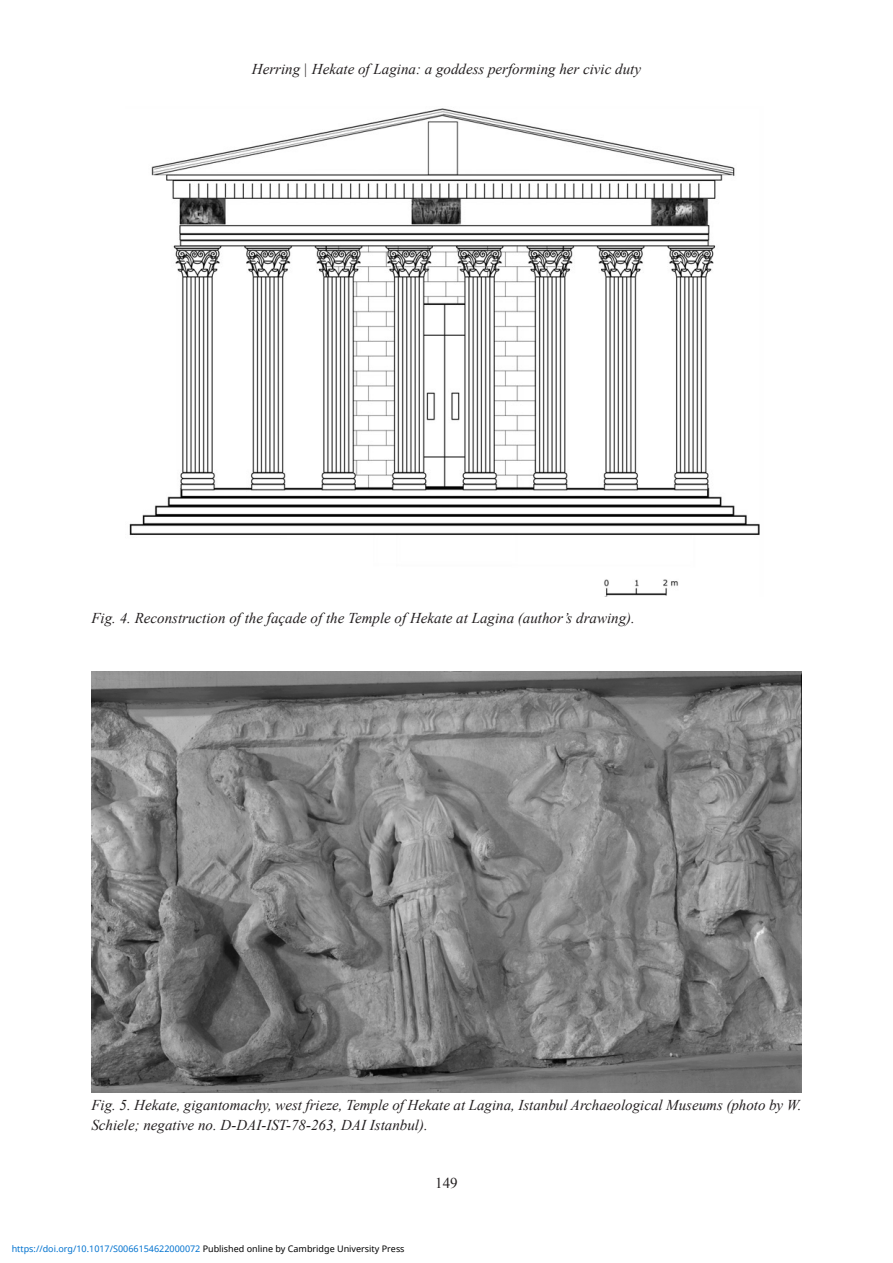
<style>
.page{position:relative;width:893px;height:1263px;background:#fff}
.page>*{position:absolute;margin:0;border:0;box-sizing:border-box;transform-origin:0 0}
.t1{font:italic 15px/19.5px "Times New Roman";color:#231f20}
.t2{font:15px "Times New Roman";color:#231f20}
.t3{font:9px "Noto Sans";color:#0172cf}
.s1{color:#000}
</style>
<div class="page">
<img style="left:91px;top:672px;width:710px;height:420px">
<img style="left:129px;top:108px;width:631px;height:488px">
<p class="t1" style="left:252px;top:59px;width:391px">Herring | Hekate of Lagina: a goddess performing her civic duty</p>
<p class="t1" style="left:91px;top:608px;width:545px">Fig. 4. Reconstruction of the façade of the Temple of Hekate at Lagina (author’s drawing).</p>
<p class="t1" style="left:91px;top:1095px;width:712px">Fig. 5. Hekate, gigantomachy, west frieze, Temple of Hekate at Lagina, Istanbul Archaeological Museums (photo by W.<br>Schiele; negative no. D-DAI-IST-78-263, DAI Istanbul).</p>
<p class="t3" style="left:12px;top:1243px;width:394px">https://doi.org/10.1017/S0066154622000072 <span class="s1">Published online by Cambridge University Press</span></p>
<p class="t2" style="left:435px;top:1175px;width:24px">149</p>
</div>
